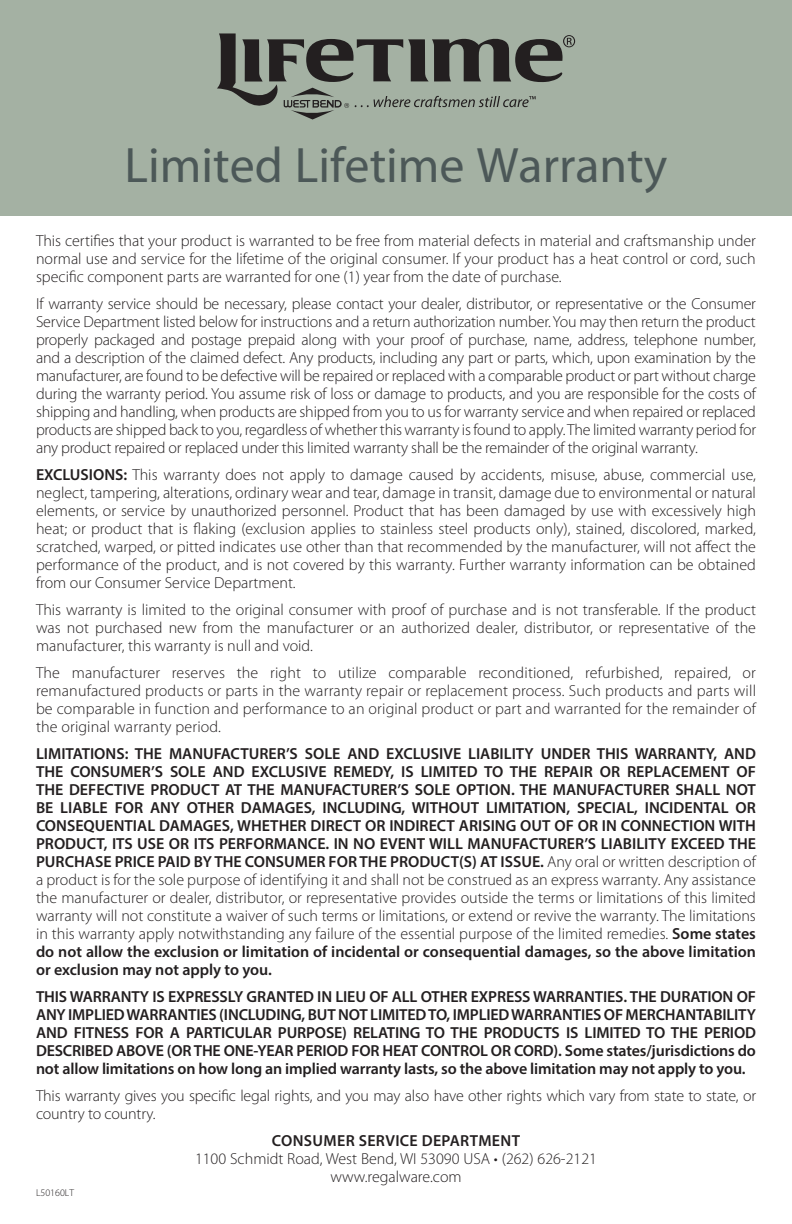
<style>
.page{position:relative;width:792px;height:1224px;background:#fff}
.page>*{position:absolute;margin:0;border:0;box-sizing:border-box;transform-origin:0 0}
.t1{font:50px "Myriad Pro";color:#4c5858}
.t2{font:300 16px/18px "Myriad Pro";color:#231f20;text-align:justify}
.t3{font:600 16px/18px "Myriad Pro";color:#231f20;text-align:justify}
.t4{font:600 16px "Myriad Pro";letter-spacing:.02em;color:#231f20}
.t5{font:300 10px "Myriad Pro";color:#231f20}
.s1{font-weight:600}
.s2{font-weight:300}
</style>
<div class="page">
<div style="left:0;top:0;width:792px;height:216px;background:#a4b1a3"></div>
<svg style="left:217px;top:33px;width:358px;height:87px"></svg>
<p class="t1" style="left:125px;top:134px;width:544px">Limited Lifetime Warranty</p>
<p class="t2" style="left:36px;top:232px;width:721px">This certifies that your product is warranted to be free from material defects in material and craftsmanship under normal use and service for the lifetime of the original consumer. If your product has a heat control or cord, such specific component parts are warranted for one (1) year from the date of purchase.</p>
<p class="t2" style="left:36px;top:295px;width:722px">If warranty service should be necessary, please contact your dealer, distributor, or representative or the Consumer Service Department listed below for instructions and a return authorization number. You may then return the product properly packaged and postage prepaid along with your proof of purchase, name, address, telephone number, and a description of the claimed defect. Any products, including any part or parts, which, upon examination by the manufacturer, are found to be defective will be repaired or replaced with a comparable product or part without charge during the warranty period. You assume risk of loss or damage to products, and you are responsible for the costs of shipping and handling, when products are shipped from you to us for warranty service and when repaired or replaced products are shipped back to you, regardless of whether this warranty is found to apply. The limited warranty period for any product repaired or replaced under this limited warranty shall be the remainder of the original warranty.</p>
<p class="t2" style="left:36px;top:466px;width:722px"><span class="s1">EXCLUSIONS:</span> This warranty does not apply to damage caused by accidents, misuse, abuse, commercial use, neglect, tampering, alterations, ordinary wear and tear, damage in transit, damage due to environmental or natural elements, or service by unauthorized personnel. Product that has been damaged by use with excessively high heat; or product that is flaking (exclusion applies to stainless steel products only), stained, discolored, marked, scratched, warped, or pitted indicates use other than that recommended by the manufacturer, will not affect the performance of the product, and is not covered by this warranty. Further warranty information can be obtained from our Consumer Service Department.</p>
<p class="t2" style="left:36px;top:601px;width:722px">This warranty is limited to the original consumer with proof of purchase and is not transferable. If the product was not purchased new from the manufacturer or an authorized dealer, distributor, or representative of the manufacturer, this warranty is null and void.</p>
<p class="t2" style="left:36px;top:664px;width:722px">The manufacturer reserves the right to utilize comparable reconditioned, refurbished, repaired, or remanufactured products or parts in the warranty repair or replacement process. Such products and parts will be comparable in function and performance to an original product or part and warranted for the remainder of the original warranty period.</p>
<p class="t3" style="left:36px;top:744px;width:722px">LIMITATIONS: THE MANUFACTURER’S SOLE AND EXCLUSIVE LIABILITY UNDER THIS WARRANTY, AND THE CONSUMER’S SOLE AND EXCLUSIVE REMEDY, IS LIMITED TO THE REPAIR OR REPLACEMENT OF THE DEFECTIVE PRODUCT AT THE MANUFACTURER’S SOLE OPTION. THE MANUFACTURER SHALL NOT BE LIABLE FOR ANY OTHER DAMAGES, INCLUDING, WITHOUT LIMITATION, SPECIAL, INCIDENTAL OR CONSEQUENTIAL DAMAGES, WHETHER DIRECT OR INDIRECT ARISING OUT OF OR IN CONNECTION WITH PRODUCT, ITS USE OR ITS PERFORMANCE. IN NO EVENT WILL MANUFACTURER’S LIABILITY EXCEED THE PURCHASE PRICE PAID BY THE CONSUMER FOR THE PRODUCT(S) AT ISSUE. <span class="s2">Any oral or written description of a product is for the sole purpose of identifying it and shall not be construed as an express warranty. Any assistance the manufacturer or dealer, distributor, or representative provides outside the terms or limitations of this limited warranty will not constitute a waiver of such terms or limitations, or extend or revive the warranty. The limitations in this warranty apply notwithstanding any failure of the essential purpose of the limited remedies.</span> Some states do not allow the exclusion or limitation of incidental or consequential damages, so the above limitation or exclusion may not apply to you.</p>
<p class="t3" style="left:36px;top:987px;width:722px">THIS WARRANTY IS EXPRESSLY GRANTED IN LIEU OF ALL OTHER EXPRESS WARRANTIES. THE DURATION OF ANY IMPLIED WARRANTIES (INCLUDING, BUT NOT LIMITED TO, IMPLIED WARRANTIES OF MERCHANTABILITY AND FITNESS FOR A PARTICULAR PURPOSE) RELATING TO THE PRODUCTS IS LIMITED TO THE PERIOD DESCRIBED ABOVE (OR THE ONE-YEAR PERIOD FOR HEAT CONTROL OR CORD). Some states/jurisdictions do not allow limitations on how long an implied warranty lasts, so the above limitation may not apply to you.</p>
<p class="t2" style="left:36px;top:1087px;width:722px">This warranty gives you specific legal rights, and you may also have other rights which vary from state to state, or country to country.</p>
<p class="t4" style="left:272px;top:1130px;width:250px">CONSUMER SERVICE DEPARTMENT</p>
<p class="t2" style="left:195px;top:1150px;width:403px">1100 Schmidt Road, West Bend, WI 53090 USA • (262) 626-2121</p>
<p class="t2" style="left:330px;top:1168px;width:133px">www.regalware.com</p>
<p class="t5" style="left:36px;top:1187px;width:40px">L50160LT</p>
</div>
